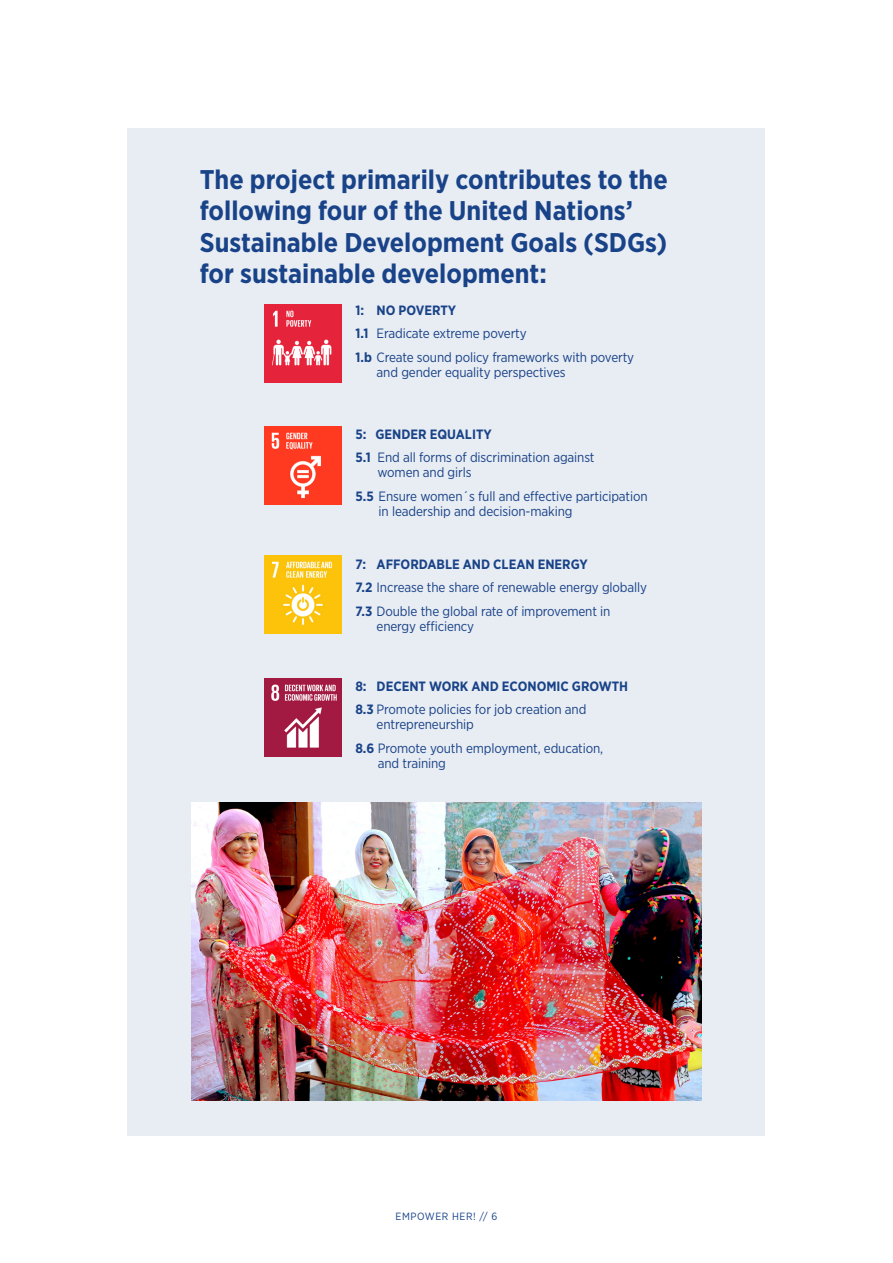
<style>
.page{position:relative;width:893px;height:1263px;background:#fff}
.page>*{position:absolute;margin:0;border:0;box-sizing:border-box;transform-origin:0 0}
.t1{font:700 27px/31.5px "Gotham Narrow";color:#194388}
.t2{font:13.5px/15px "Gotham Narrow";letter-spacing:-.01em;color:#194388}
.t3{font:700 13.5px "Gotham Narrow";color:#194388}
._2_Mellis{font:10.5px "Gotham Narrow";letter-spacing:.05em;color:#194388}
.s1{font-weight:700}
</style>
<div class="page">
<div style="left:128px;top:128px;width:637px;height:1007px;background:#e8ecf3"></div>
<img style="left:264px;top:556px;width:77px;height:77px">
<img style="left:191px;top:803px;width:511px;height:297px">
<img style="left:264px;top:679px;width:77px;height:77px">
<img style="left:264px;top:305px;width:78px;height:77px">
<img style="left:264px;top:427px;width:78px;height:77px">
<p class="t1" style="left:200px;top:163px;width:469px">The project primarily contributes to the following four of the United Nations’ Sustainable Development Goals (SDGs) for sustainable development:</p>
<p class="t3" style="left:355px;top:301px;width:102px">1: NO POVERTY</p>
<p class="t2" style="left:355px;top:326px;width:173px"><span class="s1">1.1</span> Eradicate extreme poverty</p>
<p class="t2" style="left:377px;top:349px;width:259px;text-indent:-21px"><span class="s1">1.b</span> Create sound policy frameworks with poverty and gender equality perspectives</p>
<p class="t3" style="left:355px;top:425px;width:138px">5: GENDER EQUALITY</p>
<p class="t2" style="left:377px;top:450px;width:219px;text-indent:-22px"><span class="s1">5.1</span> End all forms of discrimination against women and girls</p>
<p class="t2" style="left:379px;top:488px;width:271px;text-indent:-23px"><span class="s1">5.5</span> Ensure women´s full and effective participation in leadership and decision-making</p>
<p class="t3" style="left:355px;top:555px;width:234px">7: AFFORDABLE AND CLEAN ENERGY</p>
<p class="t2" style="left:355px;top:580px;width:293px"><span class="s1">7.2</span> Increase the share of renewable energy globally</p>
<p class="t2" style="left:377px;top:603px;width:235px;text-indent:-21px"><span class="s1">7.3</span> Double the global rate of improvement in energy efficiency</p>
<p class="t3" style="left:355px;top:677px;width:274px">8: DECENT WORK AND ECONOMIC GROWTH</p>
<p class="t2" style="left:377px;top:702px;width:211px;text-indent:-21px"><span class="s1">8.3</span> Promote policies for job creation and entrepreneurship</p>
<p class="t2" style="left:378px;top:740px;width:227px;text-indent:-22px"><span class="s1">8.6</span> Promote youth employment, education, and training</p>
<p class="_2_Mellis" style="left:396px;top:1209px;width:103px">EMPOWER HER! // 6</p>
</div>
